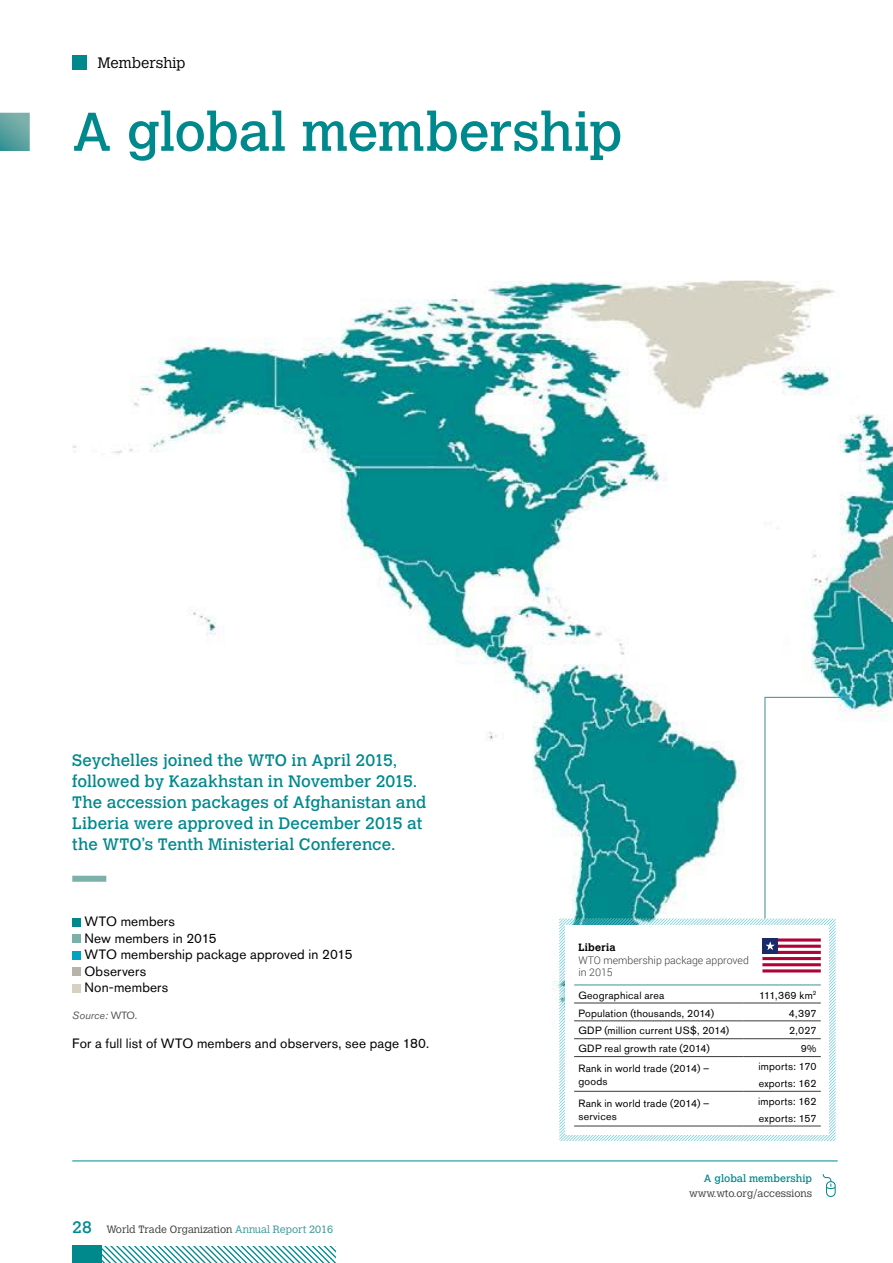
<style>
.page{position:relative;width:893px;height:1263px;background:#fff}
.page>*{position:absolute;margin:0;border:0;box-sizing:border-box;transform-origin:0 0}
.t1{font:54px "Calvert MT Std";letter-spacing:-.01em;color:#00898d}
.t2{font:16.5px/21px "Calvert MT Std";letter-spacing:.005em;color:#00898d}
.t3{font:300 15px "Calvert MT Std";color:#000}
.t4{font:13.5px/16.5px "Akzidenz Grotesk BE";letter-spacing:.01em;color:#000}
.t5{font:10.5px/12.6px "Akzidenz Grotesk BE";letter-spacing:.02em;color:#000}
.t6{font:300 10.5px "Calvert MT Std";color:#3a3a39}
.t7{font:300 10.5px/12.6px "Roboto";color:#3a3a39}
.t8{font:10.5px "Calvert MT Std";color:#00898d}
.t9{font:italic 10.5px "Akzidenz Grotesk BE";color:#565655}
.t10{font:700 10.5px "Calvert MT Std";letter-spacing:.025em;color:#000}
.s1{font-style:normal}
.s2{font-weight:400;font-size:16.5px;color:#00898d}
.s3{color:#389397}
</style>
<div class="page">
<svg style="left:0;top:113px;width:30px;height:38px"></svg>
<img style="left:72px;top:281px;width:821px;height:721px">
<div style="left:72px;top:876px;width:34px;height:6px;background:#7cb0ab"></div>
<div style="left:72px;top:918px;width:9px;height:8px;background:#00898d"></div>
<div style="left:72px;top:934px;width:9px;height:9px;background:#7cb0ab"></div>
<div style="left:72px;top:951px;width:9px;height:8px;background:#00a4c2"></div>
<div style="left:72px;top:967px;width:9px;height:9px;background:#b6b4a8"></div>
<div style="left:72px;top:984px;width:9px;height:8px;background:#d5d1c3"></div>
<svg style="left:764px;top:695px;width:84px;height:223px"></svg>
<img style="left:559px;top:918px;width:44px;height:44px">
<img style="left:559px;top:918px;width:41px;height:41px">
<img style="left:559px;top:918px;width:38px;height:38px">
<img style="left:559px;top:918px;width:35px;height:35px">
<img style="left:559px;top:918px;width:32px;height:32px">
<img style="left:559px;top:918px;width:29px;height:29px">
<img style="left:559px;top:918px;width:26px;height:26px">
<img style="left:559px;top:918px;width:23px;height:23px">
<img style="left:559px;top:918px;width:20px;height:20px">
<img style="left:559px;top:918px;width:17px;height:17px">
<img style="left:559px;top:918px;width:14px;height:14px">
<svg style="left:559px;top:918px;width:11px;height:11px"></svg>
<svg style="left:559px;top:1022px;width:277px;height:120px"></svg>
<div style="left:566px;top:925px;width:263px;height:210px;background:#fff"></div>
<hr style="left:574px;top:1003px;width:169px;height:1px;background:#3a3a39">
<hr style="left:743px;top:1003px;width:78px;height:1px;background:#3a3a39">
<hr style="left:574px;top:1020px;width:169px;height:1px;background:#3a3a39">
<hr style="left:743px;top:1020px;width:78px;height:1px;background:#3a3a39">
<hr style="left:574px;top:1038px;width:169px;height:1px;background:#3a3a39">
<hr style="left:743px;top:1038px;width:78px;height:1px;background:#3a3a39">
<hr style="left:574px;top:1056px;width:169px;height:1px;background:#3a3a39">
<hr style="left:743px;top:1056px;width:78px;height:1px;background:#3a3a39">
<hr style="left:574px;top:1091px;width:169px;height:1px;background:#3a3a39">
<hr style="left:743px;top:1091px;width:78px;height:1px;background:#3a3a39">
<hr style="left:574px;top:985px;width:169px;height:1px;background:#389397">
<hr style="left:743px;top:985px;width:78px;height:1px;background:#389397">
<hr style="left:574px;top:1126px;width:169px;height:1px;background:#3a3a39">
<hr style="left:743px;top:1126px;width:78px;height:1px;background:#3a3a39">
<svg style="left:762px;top:938px;width:59px;height:34px"></svg>
<div style="left:72px;top:55px;width:15px;height:15px;background:#00898d"></div>
<div style="left:72px;top:1246px;width:30px;height:17px;background:#00898d"></div>
<svg style="left:102px;top:1246px;width:234px;height:17px"></svg>
<hr style="left:72px;top:1160px;width:766px;height:1px;background:#00898d">
<svg style="left:823px;top:1174px;width:13px;height:23px"></svg>
<h3 class="t3" style="left:98px;top:55px;width:89px">Membership</h3>
<h1 class="t1" style="left:72px;top:101px;width:552px">A global membership</h1>
<h2 class="t2" style="left:72px;top:750px;width:356px">Seychelles joined the WTO in April 2015, followed by Kazakhstan in November 2015.<br>The accession packages of Afghanistan and Liberia were approved in December 2015 at the WTO’s Tenth Ministerial Conference.</h2>
<p class="t4" style="left:84px;top:913px;width:270px">WTO members<br>New members in 2015<br>WTO membership package approved in 2015<br>Observers<br>Non-members</p>
<p class="t9" style="left:72px;top:1008px;width:67px">Source: <span class="s1">WTO.</span></p>
<p class="t4" style="left:72px;top:1035px;width:359px">For a full list of WTO members and observers, see page 180.</p>
<p class="t6" style="left:72px;top:1223px;width:262px"><span class="s2">28</span> World Trade Organization <span class="s3">Annual Report 2016</span></p>
<p class="t10" style="left:578px;top:941px;width:39px">Liberia</p>
<p class="t7" style="left:578px;top:953px;width:172px">WTO membership package approved in 2015</p>
<p class="t5" style="left:578px;top:989px;width:88px">Geographical area</p>
<p class="t5" style="left:759px;top:989px;width:59px">111,369 km<sup>2</sup></p>
<p class="t5" style="left:578px;top:1006px;width:137px">Population (thousands, 2014)</p>
<p class="t5" style="left:789px;top:1006px;width:29px">4,397</p>
<p class="t5" style="left:578px;top:1024px;width:152px">GDP (million current US$, 2014)</p>
<p class="t5" style="left:789px;top:1024px;width:29px">2,027</p>
<p class="t5" style="left:578px;top:1042px;width:133px">GDP real growth rate (2014)</p>
<p class="t5" style="left:801px;top:1042px;width:17px">9%</p>
<p class="t5" style="left:578px;top:1062px;width:133px">Rank in world trade (2014) – goods</p>
<p class="t5" style="left:758px;top:1058px;width:60px;line-height:16.8px">imports: 170 exports: 162</p>
<p class="t5" style="left:578px;top:1097px;width:133px">Rank in world trade (2014) – services</p>
<p class="t5" style="left:758px;top:1093px;width:60px;line-height:16.8px">imports: 162 exports: 157</p>
<p class="t8" style="left:704px;top:1172px;width:110px">A global membership</p>
<p class="t6" style="left:689px;top:1187px;width:125px">www.wto.org/accessions</p>
</div>
